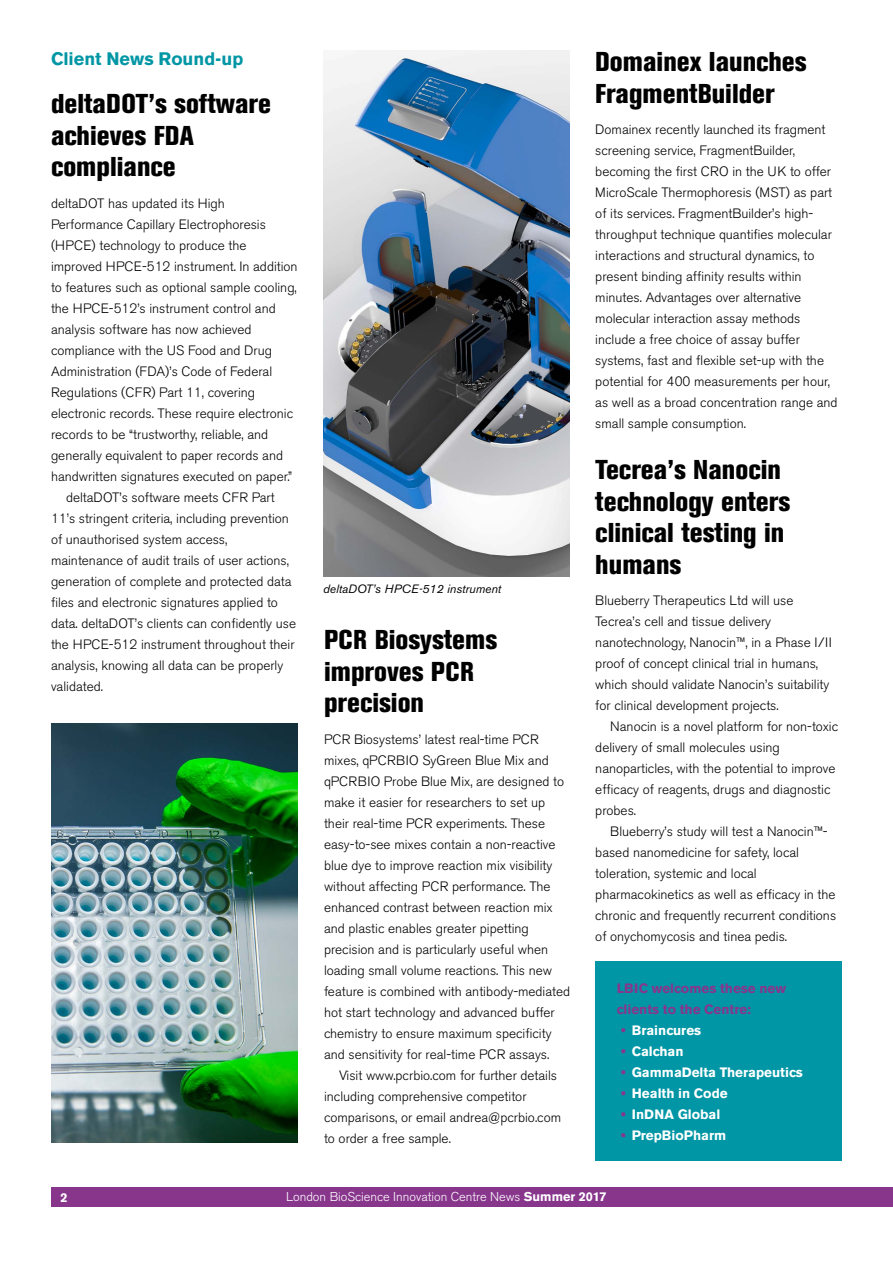
<style>
.page{position:relative;width:893px;height:1263px;background:#fff}
.page>*{position:absolute;margin:0;border:0;box-sizing:border-box;transform-origin:0 0}
.t1{font:800 condensed 27px/31.5px "Akzidenz Grotesk BE";color:#000}
.t2{font:700 18px "Akzidenz Grotesk BE";color:#0096a5}
.t3{font:300 13.5px/21px "Akzidenz Grotesk BE";color:#000}
.t4{font:700 13.5px "Akzidenz Grotesk BE";color:#fff}
.t5{font:700 13.5px/21px "Akzidenz Grotesk BE";color:#88368c}
.t6{font:300 12.75px "Akzidenz Grotesk BE";color:#fff}
.t7{font:700 12.75px "Akzidenz Grotesk BE";color:#fff}
.t8{font:italic 12px "Akzidenz Grotesk BE";color:#000}
.s1{color:#88368c}
.s2{font-weight:700}
</style>
<div class="page">
<img style="left:323px;top:50px;width:247px;height:526px">
<div style="left:596px;top:961px;width:246px;height:200px;background:#0096a5"></div>
<img style="left:51px;top:723px;width:247px;height:420px">
<div style="left:51px;top:1187px;width:842px;height:19px;background:#88368c"></div>
<h2 class="t2" style="left:51px;top:48px;width:194px">Client News Round-up</h2>
<h1 class="t1" style="left:51px;top:88px;width:221px">deltaDOT’s software achieves FDA compliance</h1>
<p class="t3" style="left:51px;top:193px;width:175px">deltaDOT has updated its High</p>
<p class="t3" style="left:51px;top:214px;width:216px">Performance Capillary Electrophoresis</p>
<p class="t3" style="left:51px;top:235px;width:197px">(HPCE) technology to produce the</p>
<p class="t3" style="left:51px;top:256px;width:248px">improved HPCE-512 instrument. In addition</p>
<p class="t3" style="left:51px;top:277px;width:247px">to features such as optional sample cooling,</p>
<p class="t3" style="left:51px;top:298px;width:226px">the HPCE-512’s instrument control and</p>
<p class="t3" style="left:51px;top:319px;width:202px">analysis software has now achieved</p>
<p class="t3" style="left:51px;top:340px;width:223px">compliance with the US Food and Drug</p>
<p class="t3" style="left:51px;top:361px;width:223px">Administration (FDA)’s Code of Federal</p>
<p class="t3" style="left:51px;top:382px;width:206px">Regulations (CFR) Part 11, covering</p>
<p class="t3" style="left:51px;top:403px;width:244px">electronic records. These require electronic</p>
<p class="t3" style="left:51px;top:424px;width:219px">records to be “trustworthy, reliable, and</p>
<p class="t3" style="left:51px;top:445px;width:234px">generally equivalent to paper records and</p>
<p class="t3" style="left:51px;top:466px;width:243px">handwritten signatures executed on paper.”</p>
<p class="t3" style="left:66px;top:487px;width:210px">deltaDOT’s software meets CFR Part</p>
<p class="t3" style="left:51px;top:508px;width:239px">11’s stringent criteria, including prevention</p>
<p class="t3" style="left:51px;top:529px;width:178px">of unauthorised system access,</p>
<p class="t3" style="left:51px;top:550px;width:239px">maintenance of audit trails of user actions,</p>
<p class="t3" style="left:51px;top:571px;width:242px">generation of complete and protected data</p>
<p class="t3" style="left:51px;top:592px;width:229px">files and electronic signatures applied to</p>
<p class="t3" style="left:51px;top:613px;width:247px">data. deltaDOT’s clients can confidently use</p>
<p class="t3" style="left:51px;top:634px;width:245px">the HPCE-512 instrument throughout their</p>
<p class="t3" style="left:51px;top:655px;width:234px">analysis, knowing all data can be properly</p>
<p class="t3" style="left:51px;top:676px;width:54px">validated.</p>
<p class="t8" style="left:323px;top:581px;width:180px">deltaDOT’s HPCE-512 instrument</p>
<h1 class="t1" style="left:324px;top:624px;width:175px">PCR Biosystems improves PCR precision</h1>
<p class="t3" style="left:324px;top:729px;width:248px">PCR Biosystems’ latest real-time PCR mixes, qPCRBIO SyGreen Blue Mix and qPCRBIO Probe Blue Mix, are designed to make it easier for researchers to set up their real-time PCR experiments. These easy-to-see mixes contain a non-reactive blue dye to improve reaction mix visibility without affecting PCR performance. The enhanced contrast between reaction mix and plastic enables greater pipetting precision and is particularly useful when loading small volume reactions. This new feature is combined with antibody-mediated hot start technology and advanced buffer chemistry to ensure maximum specificity and sensitivity for real-time PCR assays.</p>
<p class="t3" style="left:324px;top:1065px;width:239px;text-indent:15px">Visit www.pcrbio.com for further details including comprehensive competitor comparisons, or email andrea@pcrbio.com to order a free sample.</p>
<h1 class="t1" style="left:595px;top:46px;width:213px">Domainex launches<br>FragmentBuilder</h1>
<p class="t3" style="left:595px;top:119px;width:244px">Domainex recently launched its fragment screening service, FragmentBuilder, becoming the first CRO in the UK to offer MicroScale Thermophoresis (MST) as part of its services. FragmentBuilder’s high&shy;throughput technique quantifies molecular interactions and structural dynamics, to present binding affinity results within minutes. Advantages over alternative molecular interaction assay methods include a free choice of assay buffer systems, fast and flexible set-up with the potential for 400 measurements per hour, as well as a broad concentration range and small sample consumption.</p>
<h1 class="t1" style="left:595px;top:454px;width:196px">Tecrea’s Nanocin technology enters clinical testing in humans</h1>
<p class="t3" style="left:595px;top:590px;width:238px">Blueberry Therapeutics Ltd will use Tecrea’s cell and tissue delivery nanotechnology, Nanocin™, in a Phase I/II proof of concept clinical trial in humans, which should validate Nanocin’s suitability for clinical development projects.</p>
<p class="t3" style="left:595px;top:716px;width:244px;text-indent:15px">Nanocin is a novel platform for non-toxic delivery of small molecules using nanoparticles, with the potential to improve efficacy of reagents, drugs and diagnostic probes.</p>
<p class="t3" style="left:595px;top:821px;width:242px;text-indent:15px">Blueberry’s study will test a Nanocin™- based nanomedicine for safety, local toleration, systemic and local pharmacokinetics as well as efficacy in the chronic and frequently recurrent conditions of onychomycosis and tinea pedis.</p>
<p class="t5" style="left:617px;top:978px;width:171px">LBIC welcomes these new clients to the Centre:</p>
<p class="t4" style="left:621px;top:1022px;width:82px"><span class="s1">•</span> Braincures</p>
<p class="t4" style="left:621px;top:1043px;width:64px"><span class="s1">•</span> Calchan</p>
<p class="t4" style="left:621px;top:1064px;width:183px"><span class="s1">•</span> GammaDelta Therapeutics</p>
<p class="t4" style="left:621px;top:1085px;width:108px"><span class="s1">•</span> Health in Code</p>
<p class="t4" style="left:621px;top:1106px;width:101px"><span class="s1">•</span> InDNA Global</p>
<p class="t4" style="left:621px;top:1127px;width:107px"><span class="s1">•</span> PrepBioPharm</p>
<p class="t7" style="left:61px;top:1190px;width:9px">2</p>
<p class="t6" style="left:286px;top:1190px;width:322px">London BioScience Innovation Centre News <span class="s2">Summer 2017</span></p>
</div>
